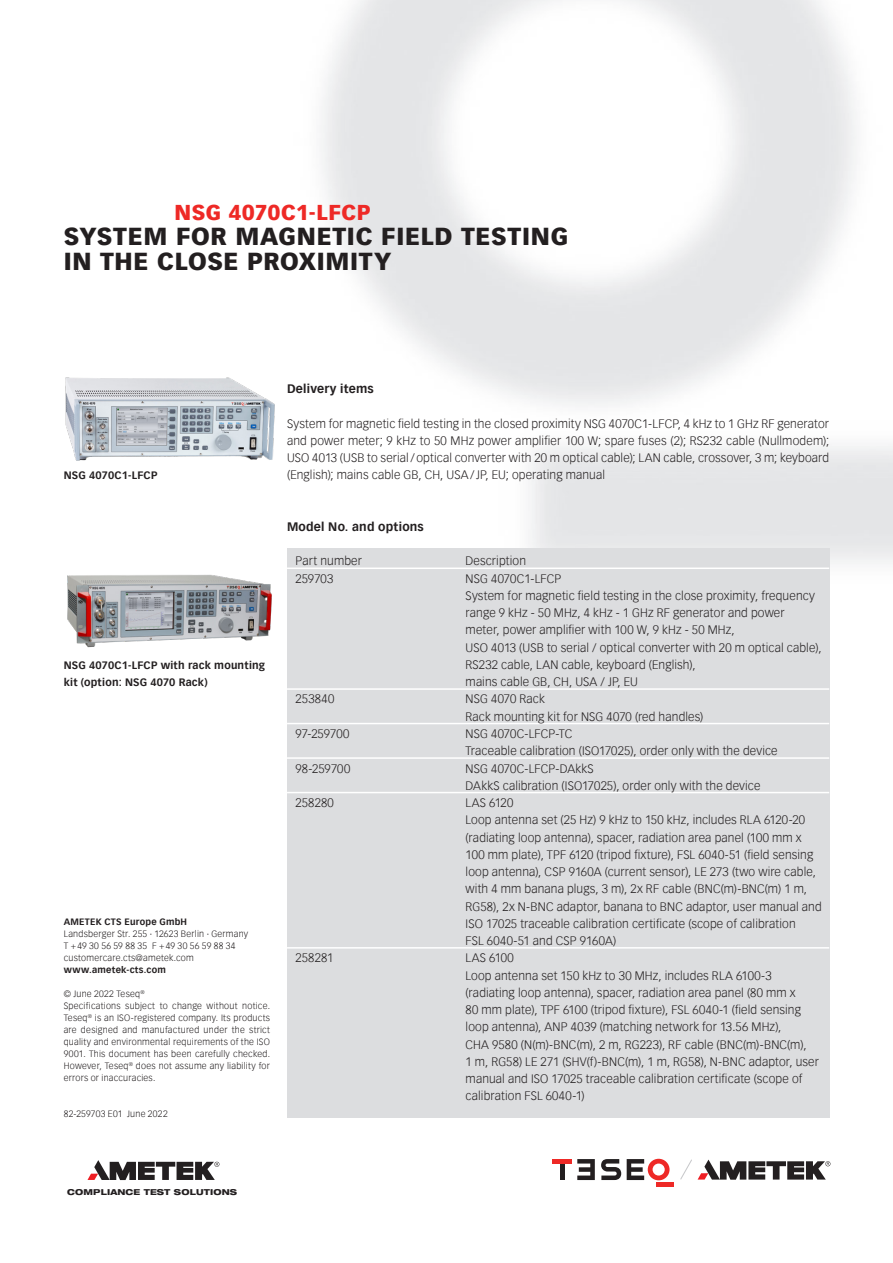
<style>
.page{position:relative;width:893px;height:1263px;background:#fff}
.page>*{position:absolute;margin:0;border:0;box-sizing:border-box;transform-origin:0 0}
.t1{font:900 24px/25.5px "Vectora Com";letter-spacing:.03em;color:#231f20}
.t2{font:900 21px "Vectora Com";letter-spacing:.025em;color:#ee2926}
.t3{font:300 12px/17.2px "Vectora Com";letter-spacing:.01em;color:#231f20}
.t4{font:700 12px "Vectora Com";letter-spacing:.02em;color:#231f20}
.t5{font:700 10.5px/17.2px "Vectora Com";letter-spacing:.02em;color:#231f20}
.t6{font:300 9px/12px "Vectora Com";letter-spacing:.025em;color:#231f20}
.t7{font:700 9px "Vectora Com";letter-spacing:.03em;color:#231f20}
.t8{font:800 expanded 8.25px "Helvetica Neue LT Pro";letter-spacing:.015em;color:#231f20}
</style>
<div class="page">
<svg style="left:680px;top:1159px;width:150px;height:21px"></svg>
<div style="left:656px;top:1182px;width:18px;height:5px;background:#ee2926"></div>
<svg style="left:627px;top:1159px;width:43px;height:21px"></svg>
<svg style="left:577px;top:1159px;width:18px;height:21px"></svg>
<div style="left:560px;top:1163px;width:5px;height:17px;background:#231f20"></div>
<hr style="left:553px;top:1159px;width:19px;height:4px;background:#ee2926">
<svg style="left:601px;top:1159px;width:20px;height:21px"></svg>
<img style="left:67px;top:574px;width:205px;height:74px">
<img style="left:65px;top:377px;width:210px;height:84px">
<div style="left:287px;top:548px;width:542px;height:569px;background:#dcdddf"></div>
<hr style="left:287px;top:567px;width:542px;height:2px;background:#fff">
<hr style="left:287px;top:688px;width:542px;height:2px;background:#fff">
<hr style="left:287px;top:723px;width:542px;height:1px;background:#fff">
<hr style="left:287px;top:757px;width:542px;height:2px;background:#fff">
<hr style="left:287px;top:792px;width:542px;height:1px;background:#fff">
<hr style="left:287px;top:947px;width:542px;height:1px;background:#fff">
<svg style="left:87px;top:1160px;width:132px;height:20px"></svg>
<h2 class="t2" style="left:174px;top:200px;width:198px">NSG 4070C1-LFCP</h2>
<h1 class="t1" style="left:64px;top:223px;width:506px">SYSTEM FOR MAGNETIC FIELD TESTING<br>IN THE CLOSE PROXIMITY</h1>
<p class="t5" style="left:64px;top:467px;width:95px">NSG 4070C1-LFCP</p>
<p class="t5" style="left:64px;top:656px;width:203px">NSG 4070C1-LFCP with rack mounting kit (option: NSG 4070 Rack)</p>
<p class="t7" style="left:64px;top:916px;width:125px">AMETEK CTS Europe GmbH</p>
<p class="t6" style="left:64px;top:928px;width:186px">Landsberger Str. 255 · 12623 Berlin · Germany<br>T +49 30 56 59 88 35 F +49 30 56 59 88 34 customercare.cts@ametek.com</p>
<p class="t7" style="left:64px;top:964px;width:104px">www.ametek-cts.com</p>
<p class="t6" style="left:64px;top:987px;width:208px">© June 2022 Teseq<sup>®<br></sup>Specifications subject to change without notice.<br>Teseq<sup>®</sup> is an ISO-registered company. Its products are designed and manufactured under the strict quality and environmental requirements of the ISO 9001. This document has been carefully checked.<br>However, Teseq<sup>®</sup> does not assume any liability for errors or inaccuracies.</p>
<p class="t6" style="left:64px;top:1108px;width:105px">82-259703 E01 June 2022</p>
<p class="t4" style="left:287px;top:381px;width:88px">Delivery items</p>
<p class="t3" style="left:287px;top:415px;width:544px;text-align:justify">System for magnetic field testing in the closed proximity NSG 4070C1-LFCP, 4 kHz to 1 GHz RF generator and power meter; 9 kHz to 50 MHz power amplifier 100 W; spare fuses (2); RS232 cable (Nullmodem); USO 4013 (USB to serial/optical converter with 20 m optical cable); LAN cable, crossover, 3 m; keyboard (English); mains cable GB, CH, USA/JP, EU; operating manual</p>
<p class="t4" style="left:287px;top:519px;width:138px">Model No. and options</p>
<p class="t3" style="left:296px;top:552px;width:68px">Part number</p>
<p class="t3" style="left:466px;top:552px;width:62px">Description</p>
<p class="t3" style="left:296px;top:570px;width:39px">259703</p>
<p class="t3" style="left:466px;top:570px;width:357px">NSG 4070C1-LFCP<br>System for magnetic field testing in the close proximity, frequency range 9 kHz - 50 MHz, 4 kHz - 1 GHz RF generator and power meter, power amplifier with 100 W, 9 kHz - 50 MHz,<br>USO 4013 (USB to serial / optical converter with 20 m optical cable), RS232 cable, LAN cable, keyboard (English),<br>mains cable GB, CH, USA / JP, EU</p>
<p class="t3" style="left:296px;top:690px;width:40px">253840</p>
<p class="t3" style="left:466px;top:690px;width:239px">NSG 4070 Rack<br>Rack mounting kit for NSG 4070 (red handles)</p>
<p class="t3" style="left:296px;top:725px;width:55px">97-259700</p>
<p class="t3" style="left:466px;top:725px;width:314px">NSG 4070C-LFCP-TC<br>Traceable calibration (ISO17025), order only with the device</p>
<p class="t3" style="left:296px;top:760px;width:56px">98-259700</p>
<p class="t3" style="left:466px;top:760px;width:296px">NSG 4070C-LFCP-DAkkS<br>DAkkS calibration (ISO17025), order only with the device</p>
<p class="t3" style="left:296px;top:794px;width:40px">258280</p>
<p class="t3" style="left:466px;top:794px;width:358px">LAS 6120<br>Loop antenna set (25 Hz) 9 kHz to 150 kHz, includes RLA 6120-20 (radiating loop antenna), spacer, radiation area panel (100 mm x 100 mm plate), TPF 6120 (tripod fixture), FSL 6040-51 (field sensing loop antenna), CSP 9160A (current sensor), LE 273 (two wire cable, with 4 mm banana plugs, 3 m), 2x RF cable (BNC(m)-BNC(m) 1 m, RG58), 2x N-BNC adaptor, banana to BNC adaptor, user manual and ISO 17025 traceable calibration certificate (scope of calibration<br>FSL 6040-51 and CSP 9160A)</p>
<p class="t3" style="left:296px;top:949px;width:39px">258281</p>
<p class="t3" style="left:466px;top:949px;width:355px">LAS 6100<br>Loop antenna set 150 kHz to 30 MHz, includes RLA 6100-3 (radiating loop antenna), spacer, radiation area panel (80 mm x<br>80 mm plate), TPF 6100 (tripod fixture), FSL 6040-1 (field sensing loop antenna), ANP 4039 (matching network for 13.56 MHz),<br>CHA 9580 (N(m)-BNC(m), 2 m, RG223), RF cable (BNC(m)-BNC(m),<br>1 m, RG58) LE 271 (SHV(f)-BNC(m), 1 m, RG58), N-BNC adaptor, user manual and ISO 17025 traceable calibration certificate (scope of calibration FSL 6040-1)</p>
<p class="t8" style="left:67px;top:1186px;width:171px">COMPLIANCE TEST SOLUTIONS</p>
</div>
